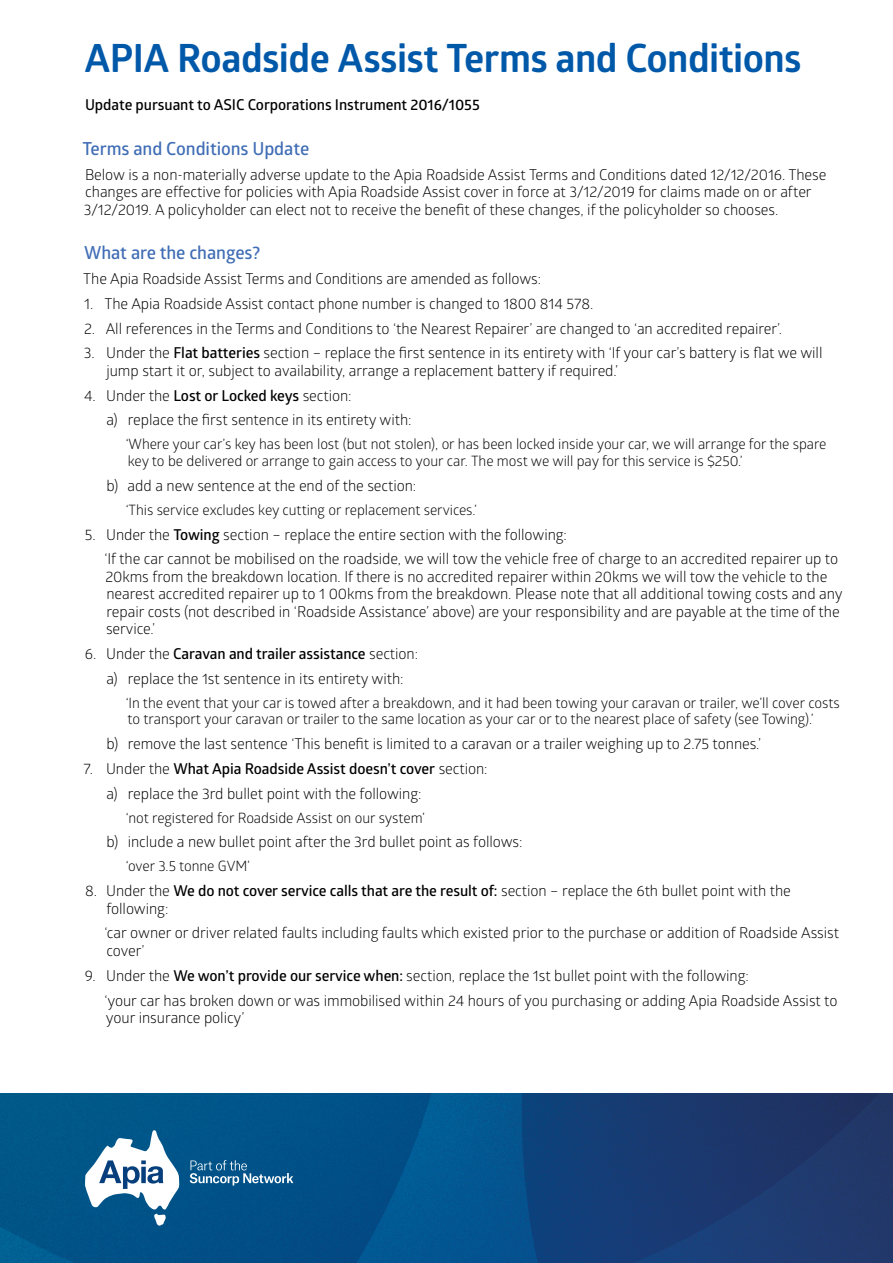
<style>
.page{position:relative;width:893px;height:1263px;background:#fff}
.page>*{position:absolute;margin:0;border:0;box-sizing:border-box;transform-origin:0 0}
.t1{font:700 39px "Glober";letter-spacing:-.015em;color:#0058a9}
.t2{font:600 18px "Glober";letter-spacing:-.005em;color:#406db5}
.t3{font:15px/17.4px "Glober";letter-spacing:-.005em;color:#000}
.t4{font:600 15px "Glober";letter-spacing:-.005em;color:#000}
.t5{font:14.25px/16.5px "Glober";letter-spacing:-.005em;color:#000}
.s1{font-weight:600}
</style>
<div class="page">
<img style="left:0;top:1093px;width:893px;height:170px">
<svg style="left:85px;top:1130px;width:95px;height:96px"></svg>
<svg style="left:190px;top:1160px;width:103px;height:25px;background:#33749f"></svg>
<h1 class="t1" style="left:84px;top:31px;width:719px">APIA Roadside Assist Terms and Conditions</h1>
<p class="t4" style="left:85px;top:95px;width:396px">Update pursuant to ASIC Corporations Instrument 2016/1055</p>
<p class="t2" style="left:83px;top:136px;width:228px">Terms and Conditions Update</p>
<p class="t3" style="left:84px;top:165px;width:744px">Below is a non-materially adverse update to the Apia Roadside Assist Terms and Conditions dated 12/12/2016. These changes are effective for policies with Apia Roadside Assist cover in force at 3/12/2019 for claims made on or after<br>3/12/2019. A policyholder can elect not to receive the benefit of these changes, if the policyholder so chooses.</p>
<p class="t2" style="left:84px;top:240px;width:178px">What are the changes?</p>
<p class="t3" style="left:83px;top:269px;width:459px">The Apia Roadside Assist Terms and Conditions are amended as follows:</p>
<p class="t3" style="left:84px;top:294px;width:511px">1. The Apia Roadside Assist contact phone number is changed to 1800 814 578.</p>
<p class="t3" style="left:84px;top:319px;width:699px">2. All references in the Terms and Conditions to ‘the Nearest Repairer’ are changed to ‘an accredited repairer’.</p>
<p class="t3" style="left:106px;top:344px;width:717px;text-indent:-23px">3. Under the <span class="s1">Flat batteries</span> section – replace the first sentence in its entirety with ‘If your car’s battery is flat we will jump start it or, subject to availability, arrange a replacement battery if required.’</p>
<p class="t3" style="left:106px;top:382px;width:307px;line-height:24.9px;text-indent:-22px">4. Under the <span class="s1">Lost or Locked keys</span> section:<br>a) replace the first sentence in its entirety with:</p>
<p class="t5" style="left:126px;top:435px;width:702px">‘Where your car’s key has been lost (but not stolen), or has been locked inside your car, we will arrange for the spare key to be delivered or arrange to gain access to your car. The most we will pay for this service is $250.’</p>
<p class="t3" style="left:107px;top:476px;width:311px">b) add a new sentence at the end of the section:</p>
<p class="t5" style="left:126px;top:501px;width:353px">‘This service excludes key cutting or replacement services.’</p>
<p class="t3" style="left:104px;top:521px;width:735px;line-height:24.9px;text-indent:-20px">5. Under the <span class="s1">Towing</span> section – replace the entire section with the following:<br>‘If the car cannot be mobilised on the roadside, we will tow the vehicle free of charge to an accredited repairer up to</p>
<p class="t3" style="left:105px;top:567px;width:739px">20kms from the breakdown location. If there is no accredited repairer within 20kms we will tow the vehicle to the nearest accredited repairer up to 1 00kms from the breakdown. Please note that all additional towing costs and any repair costs (not described in ‘Roadside Assistance’ above) are your responsibility and are payable at the time of the service.’</p>
<p class="t3" style="left:85px;top:640px;width:335px;line-height:24.9px;text-align:center">6. Under the <span class="s1">Caravan and trailer assistance</span> section: a) replace the 1st sentence in its entirety with:</p>
<p class="t5" style="left:126px;top:694px;width:715px">‘In the event that your car is towed after a breakdown, and it had been towing your caravan or trailer, we’ll cover costs to transport your caravan or trailer to the same location as your car or to the nearest place of safety (see Towing).’</p>
<p class="t3" style="left:107px;top:734px;width:656px">b) remove the last sentence ‘This benefit is limited to a caravan or a trailer weighing up to 2.75 tonnes.’</p>
<p class="t3" style="left:106px;top:755px;width:383px;line-height:24.9px;text-indent:-23px">7. Under the <span class="s1">What Apia Roadside Assist doesn’t cover</span> section: a) replace the 3rd bullet point with the following:</p>
<p class="t5" style="left:126px;top:809px;width:301px">‘not registered for Roadside Assist on our system’</p>
<p class="t3" style="left:107px;top:833px;width:417px">b) include a new bullet point after the 3rd bullet point as follows:</p>
<p class="t5" style="left:126px;top:857px;width:126px">‘over 3.5 tonne GVM’</p>
<p class="t3" style="left:106px;top:881px;width:686px;text-indent:-21px">8. Under the <span class="s1">We do not cover service calls that are the result of:</span> section – replace the 6th bullet point with the following:</p>
<p class="t3" style="left:104px;top:924px;width:736px">‘car owner or driver related faults including faults which existed prior to the purchase or addition of Roadside Assist cover’</p>
<p class="t3" style="left:104px;top:962px;width:735px;line-height:24.9px;text-indent:-20px">9. Under the <span class="s1">We won’t provide our service when:</span> section, replace the 1st bullet point with the following:<br>‘your car has broken down or was immobilised within 24 hours of you purchasing or adding Apia Roadside Assist to</p>
<p class="t3" style="left:106px;top:1008px;width:140px">your insurance policy’</p>
</div>
